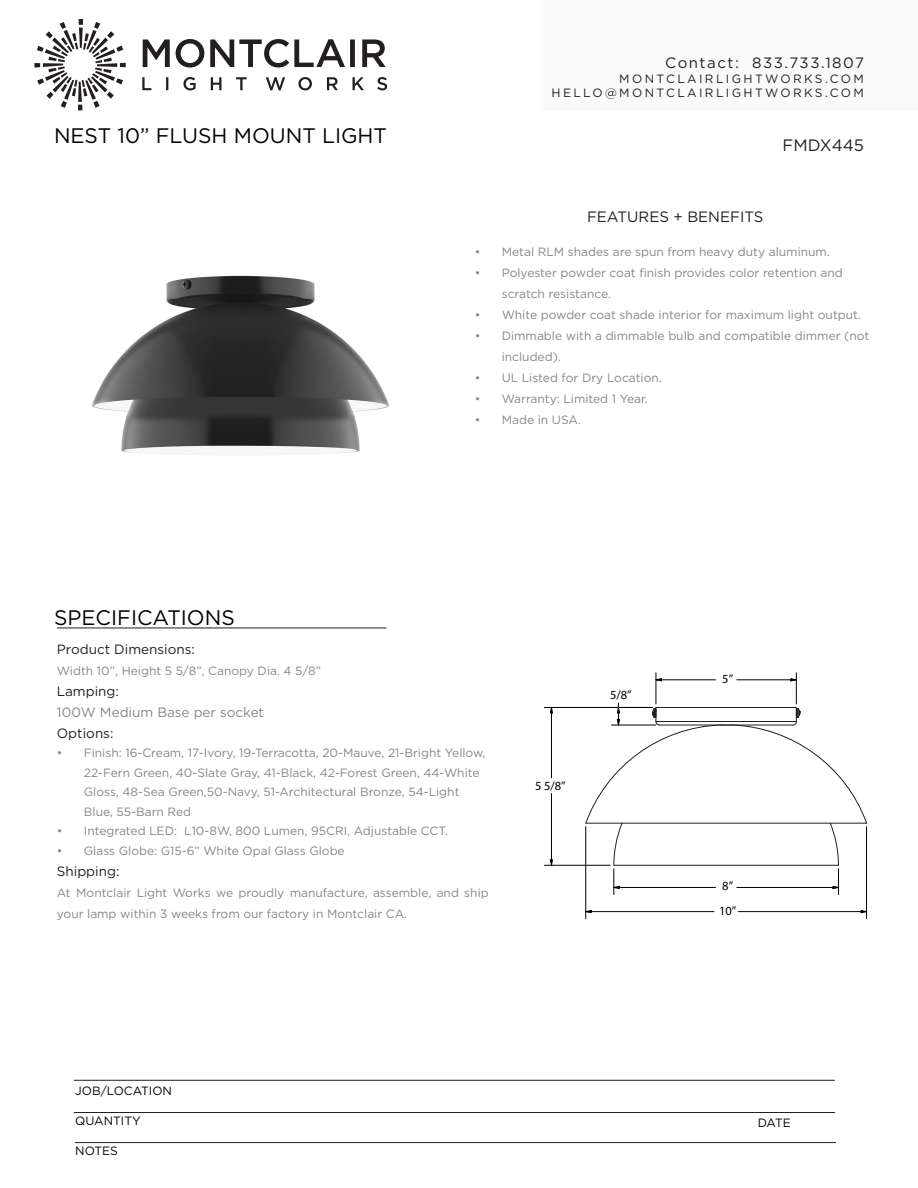
<style>
.page{position:relative;width:918px;height:1188px;background:#fff}
.page>*{position:absolute;margin:0;border:0;box-sizing:border-box;transform-origin:0 0}
.Page_Section_Header{font:21px "Gotham";color:#000}
.Product_Number{font:16.5px "Gotham";color:#231f20}
.Right_Sidebar_Subhead{font:15px "Gotham";letter-spacing:.1em;color:#231f20}
.Right_Sidebar_Subhead-2{font:15px "Gotham";color:#231f20}
.Body_Text{font:13.5px "Gotham";color:#231f20}
.Body_Text-2{font:13.5px "Gotham";color:#868687}
.t1{font:12.45px "Myriad Pro";color:#000}
.Body_Text-3{font:12px/19.5px "Gotham";color:#868687}
.t2{font:12px/14.4px "Gotham";letter-spacing:.2em;color:#231f20;text-align:right}
.Page_Section_Header-2{font:12px "Gotham";color:#000}
</style>
<div class="page">
<div style="left:543px;top:0;width:375px;height:111px;background:#fafafa"></div>
<hr style="left:74px;top:1080px;width:761px;height:1px;background:#231f20">
<hr style="left:57px;top:628px;width:329px;height:1px;background:#231f20">
<hr style="left:75px;top:1142px;width:761px;height:1px;background:#231f20">
<hr style="left:74px;top:1112px;width:761px;height:1px;background:#231f20">
<svg style="left:142px;top:77px;width:245px;height:13px"></svg>
<svg style="left:34px;top:19px;width:92px;height:91px"></svg>
<svg style="left:143px;top:39px;width:243px;height:29px"></svg>
<svg style="left:586px;top:910px;width:6px;height:3px"></svg>
<svg style="left:861px;top:910px;width:7px;height:3px"></svg>
<hr style="left:591px;top:911px;width:123px;height:1px;background:#000">
<hr style="left:738px;top:911px;width:123px;height:1px;background:#000">
<hr style="left:585px;top:827px;width:1px;height:92px;background:#000">
<hr style="left:866px;top:827px;width:1px;height:92px;background:#000">
<svg style="left:550px;top:859px;width:3px;height:6px"></svg>
<svg style="left:550px;top:708px;width:3px;height:5px"></svg>
<hr style="left:551px;top:793px;width:1px;height:67px;background:#000">
<hr style="left:551px;top:713px;width:1px;height:65px;background:#000">
<hr style="left:544px;top:865px;width:66px;height:1px;background:#000">
<hr style="left:544px;top:707px;width:108px;height:1px;background:#000">
<svg style="left:585px;top:703px;width:282px;height:191px"></svg>
<svg style="left:791px;top:678px;width:5px;height:3px"></svg>
<svg style="left:655px;top:678px;width:7px;height:3px"></svg>
<hr style="left:737px;top:680px;width:54px;height:1px;background:#000">
<hr style="left:661px;top:680px;width:54px;height:1px;background:#000">
<hr style="left:656px;top:673px;width:1px;height:31px;background:#000">
<hr style="left:796px;top:673px;width:1px;height:31px;background:#000">
<img style="left:91px;top:275px;width:299px;height:180px">
<p class="Page_Section_Header" style="left:54px;top:122px;width:335px">NEST 10” FLUSH MOUNT LIGHT</p>
<p class="Page_Section_Header" style="left:54px;top:604px;width:182px">SPECIFICATIONS</p>
<p class="Right_Sidebar_Subhead" style="left:665px;top:53px;width:200px">Contact: 833.733.1807</p>
<p class="t2" style="left:552px;top:71px;width:314px">MONTCLAIRLIGHTWORKS.COM<br>HELLO@MONTCLAIRLIGHTWORKS.COM</p>
<p class="Product_Number" style="left:783px;top:135px;width:83px">FMDX445</p>
<p class="Right_Sidebar_Subhead-2" style="left:587px;top:207px;width:178px">FEATURES + BENEFITS</p>
<p class="Body_Text-3" style="left:475px;top:242px;width:357px">• Metal RLM shades are spun from heavy duty aluminum.</p>
<p class="Body_Text-3" style="left:502px;top:262px;width:343px;line-height:21px;text-indent:-27px">• Polyester powder coat finish provides color retention and scratch resistance.</p>
<p class="Body_Text-3" style="left:475px;top:305px;width:388px">• White powder coat shade interior for maximum light output.</p>
<p class="Body_Text-3" style="left:502px;top:325px;width:369px;line-height:21px;text-indent:-27px">• Dimmable with a dimmable bulb and compatible dimmer (not included).</p>
<p class="Body_Text-3" style="left:475px;top:368px;width:189px">• UL Listed for Dry Location.</p>
<p class="Body_Text-3" style="left:475px;top:389px;width:175px">• Warranty: Limited 1 Year.</p>
<p class="Body_Text-3" style="left:475px;top:410px;width:108px">• Made in USA.</p>
<p class="Body_Text" style="left:57px;top:640px;width:140px">Product Dimensions:</p>
<p class="Body_Text-3" style="left:57px;top:660px;width:266px">Width 10”, Height 5 5/8”, Canopy Dia. 4 5/8”</p>
<p class="Body_Text" style="left:57px;top:682px;width:64px">Lamping:</p>
<p class="Body_Text-2" style="left:57px;top:703px;width:209px">100W Medium Base per socket</p>
<p class="Body_Text" style="left:57px;top:724px;width:58px">Options:</p>
<p class="Body_Text-3" style="left:84px;top:743px;width:403px;text-indent:-27px">• Finish: 16-Cream, 17-Ivory, 19-Terracotta, 20-Mauve, 21-Bright Yellow, 22-Fern Green, 40-Slate Gray, 41-Black, 42-Forest Green, 44-White Gloss, 48-Sea Green,50-Navy, 51-Architectural Bronze, 54-Light Blue, 55-Barn Red</p>
<p class="Body_Text-3" style="left:57px;top:821px;width:393px">• Integrated LED: L10-8W, 800 Lumen, 95CRI, Adjustable CCT.</p>
<p class="Body_Text-3" style="left:57px;top:840px;width:289px">• Glass Globe: G15-6” White Opal Glass Globe</p>
<p class="Body_Text" style="left:57px;top:862px;width:64px">Shipping:</p>
<p class="Body_Text-3" style="left:57px;top:882px;width:433px;line-height:21px">At Montclair Light Works we proudly manufacture, assemble, and ship your lamp within 3 weeks from our factory in Montclair CA.</p>
<p class="t1" style="left:535px;top:778px;width:32px">5 5/8”</p>
<p class="t1" style="left:610px;top:687px;width:23px">5/8”</p>
<p class="Page_Section_Header-2" style="left:75px;top:1083px;width:98px">JOB/LOCATION</p>
<p class="Page_Section_Header-2" style="left:75px;top:1113px;width:67px">QUANTITY</p>
<p class="Page_Section_Header-2" style="left:75px;top:1143px;width:44px">NOTES</p>
<p class="t1" style="left:722px;top:671px;width:12px">5”</p>
<p class="t1" style="left:722px;top:879px;width:12px">8”</p>
<p class="t1" style="left:719px;top:903px;width:19px">10”</p>
<p class="Page_Section_Header-2" style="left:758px;top:1115px;width:35px">DATE</p>
</div>
